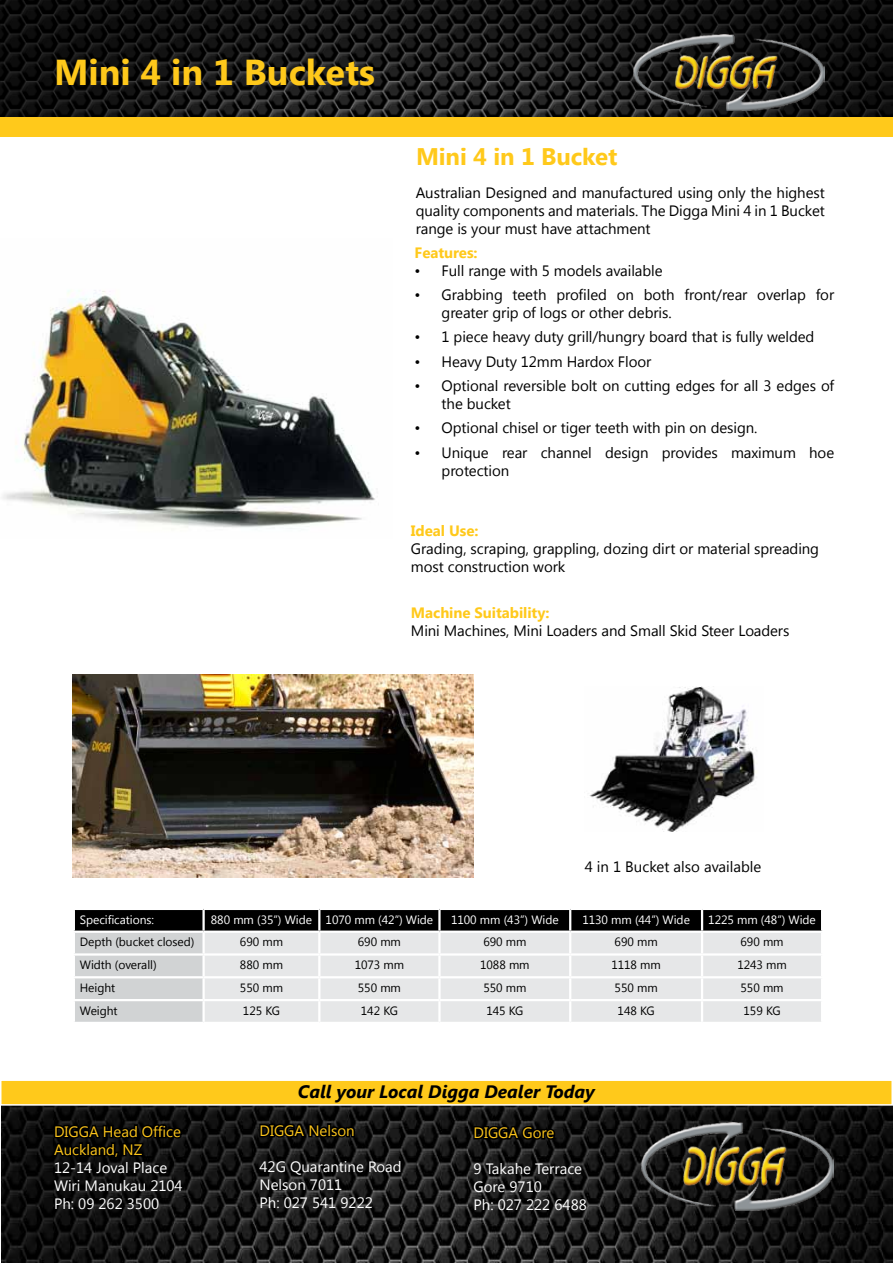
<style>
.page{position:relative;width:893px;height:1263px;background:#fff}
.page>*{position:absolute;margin:0;border:0;box-sizing:border-box;transform-origin:0 0}
.t1{font:700 36px "Segoe UI";color:#ffc91b}
.t2{font:700 24px "Segoe UI";letter-spacing:-.005em;color:#ffc91b}
.t3{font:italic 700 18px "Segoe UI";color:#000}
.t4{font:15px/18px "Segoe UI";letter-spacing:-.005em;color:#000}
.t5{font:15px/18px "Segoe UI";color:#fff}
.t6{font:15px/18px "Segoe UI";color:#fcc51b}
.t7{font:700 15px "Segoe UI";letter-spacing:-.005em;color:#ffc91b}
.t8{font:12px "Segoe UI";letter-spacing:-.005em;color:#000}
.t9{font:12px "Segoe UI";letter-spacing:-.005em;color:#fff}
</style>
<div class="page">
<img style="left:2px;top:1106px;width:891px;height:156px">
<img style="left:0;top:0;width:893px;height:117px">
<img style="left:641px;top:1123px;width:193px;height:87px">
<svg style="left:50px;top:1111px;width:133px;height:49px;background:#080808"></svg>
<svg style="left:258px;top:1110px;width:99px;height:30px;background:#0d0d0d"></svg>
<svg style="left:472px;top:1112px;width:85px;height:39px;background:#101010"></svg>
<svg style="left:75px;top:910px;width:746px;height:112px;background:#575858"></svg>
<div style="left:205px;top:933px;width:616px;height:89px;background:#e6e7e8"></div>
<hr style="left:73px;top:930px;width:131px;height:3px;background:#fff">
<hr style="left:204px;top:930px;width:115px;height:3px;background:#fff">
<hr style="left:319px;top:930px;width:120px;height:3px;background:#fff">
<hr style="left:439px;top:930px;width:131px;height:3px;background:#fff">
<hr style="left:570px;top:930px;width:132px;height:3px;background:#fff">
<hr style="left:702px;top:930px;width:121px;height:3px;background:#fff">
<hr style="left:202px;top:910px;width:3px;height:20px;background:#fff">
<hr style="left:318px;top:910px;width:2px;height:20px;background:#fff">
<hr style="left:438px;top:910px;width:3px;height:20px;background:#fff">
<hr style="left:569px;top:910px;width:2px;height:20px;background:#fff">
<hr style="left:701px;top:910px;width:2px;height:20px;background:#fff">
<hr style="left:202px;top:933px;width:3px;height:20px;background:#fff">
<hr style="left:318px;top:933px;width:2px;height:20px;background:#fff">
<hr style="left:438px;top:933px;width:3px;height:20px;background:#fff">
<hr style="left:569px;top:933px;width:2px;height:20px;background:#fff">
<hr style="left:701px;top:933px;width:2px;height:20px;background:#fff">
<hr style="left:204px;top:953px;width:115px;height:3px;background:#fff">
<hr style="left:319px;top:953px;width:120px;height:3px;background:#fff">
<hr style="left:439px;top:953px;width:131px;height:3px;background:#fff">
<hr style="left:570px;top:953px;width:132px;height:3px;background:#fff">
<hr style="left:702px;top:953px;width:121px;height:3px;background:#fff">
<hr style="left:204px;top:976px;width:115px;height:2px;background:#fff">
<hr style="left:319px;top:976px;width:120px;height:2px;background:#fff">
<hr style="left:439px;top:976px;width:131px;height:2px;background:#fff">
<hr style="left:570px;top:976px;width:132px;height:2px;background:#fff">
<hr style="left:702px;top:976px;width:121px;height:2px;background:#fff">
<hr style="left:204px;top:999px;width:115px;height:2px;background:#fff">
<hr style="left:319px;top:999px;width:120px;height:2px;background:#fff">
<hr style="left:439px;top:999px;width:131px;height:2px;background:#fff">
<hr style="left:570px;top:999px;width:132px;height:2px;background:#fff">
<hr style="left:702px;top:999px;width:121px;height:2px;background:#fff">
<hr style="left:73px;top:953px;width:131px;height:3px;background:#fff">
<hr style="left:202px;top:956px;width:3px;height:20px;background:#fff">
<hr style="left:318px;top:956px;width:2px;height:20px;background:#fff">
<hr style="left:438px;top:956px;width:3px;height:20px;background:#fff">
<hr style="left:569px;top:956px;width:2px;height:20px;background:#fff">
<hr style="left:701px;top:956px;width:2px;height:20px;background:#fff">
<hr style="left:73px;top:976px;width:131px;height:2px;background:#fff">
<hr style="left:202px;top:978px;width:3px;height:21px;background:#fff">
<hr style="left:318px;top:978px;width:2px;height:21px;background:#fff">
<hr style="left:438px;top:978px;width:3px;height:21px;background:#fff">
<hr style="left:569px;top:978px;width:2px;height:21px;background:#fff">
<hr style="left:701px;top:978px;width:2px;height:21px;background:#fff">
<hr style="left:73px;top:999px;width:131px;height:2px;background:#fff">
<hr style="left:202px;top:1001px;width:3px;height:21px;background:#fff">
<hr style="left:318px;top:1001px;width:2px;height:21px;background:#fff">
<hr style="left:438px;top:1001px;width:3px;height:21px;background:#fff">
<hr style="left:569px;top:1001px;width:2px;height:21px;background:#fff">
<hr style="left:701px;top:1001px;width:2px;height:21px;background:#fff">
<img style="left:633px;top:34px;width:192px;height:76px">
<img style="left:589px;top:687px;width:168px;height:144px">
<img style="left:2px;top:290px;width:373px;height:239px">
<div style="left:1px;top:1080px;width:891px;height:25px;background:#ffc91b"></div>
<div style="left:0;top:1079px;width:893px;height:27px;border:2px solid #fff"></div>
<div style="left:0;top:117px;width:893px;height:20px;background:#ffc91b"></div>
<img style="left:73px;top:674px;width:400px;height:204px">
<h1 class="t1" style="left:54px;top:47px;width:322px">Mini 4 in 1 Buckets</h1>
<h2 class="t2" style="left:416px;top:140px;width:203px">Mini 4 in 1 Bucket</h2>
<p class="t4" style="left:416px;top:183px;width:411px;text-align:justify">Australian Designed and manufactured using only the highest quality components and materials. The Digga Mini 4 in 1 Bucket range is your must have attachment</p>
<p class="t7" style="left:415px;top:242px;width:64px">Features:</p>
<p class="t4" style="left:415px;top:261px;width:250px">• Full range with 5 models available</p>
<p class="t4" style="left:442px;top:285px;width:394px;text-indent:-27px">• Grabbing teeth profiled on both front/rear overlap for greater grip of logs or other debris.</p>
<p class="t4" style="left:415px;top:327px;width:401px">• 1 piece heavy duty grill/hungry board that is fully welded</p>
<p class="t4" style="left:415px;top:352px;width:238px">• Heavy Duty 12mm Hardox Floor</p>
<p class="t4" style="left:442px;top:376px;width:394px;text-indent:-27px">• Optional reversible bolt on cutting edges for all 3 edges of the bucket</p>
<p class="t4" style="left:415px;top:418px;width:344px">• Optional chisel or tiger teeth with pin on design.</p>
<p class="t4" style="left:442px;top:443px;width:394px;text-indent:-27px">• Unique rear channel design provides maximum hoe protection</p>
<p class="t7" style="left:411px;top:520px;width:69px">Ideal Use:</p>
<p class="t4" style="left:411px;top:539px;width:410px">Grading, scraping, grappling, dozing dirt or material spreading most construction work</p>
<p class="t7" style="left:411px;top:602px;width:140px">Machine Suitability:</p>
<p class="t4" style="left:411px;top:621px;width:380px">Mini Machines, Mini Loaders and Small Skid Steer Loaders</p>
<p class="t4" style="left:585px;top:857px;width:178px">4 in 1 Bucket also available</p>
<p class="t9" style="left:80px;top:911px;width:76px">Specifications:</p>
<p class="t9" style="left:211px;top:911px;width:224px">880 mm (35”) Wide 1070 mm (42”) Wide</p>
<p class="t9" style="left:451px;top:911px;width:109px">1100 mm (43”) Wide</p>
<p class="t9" style="left:582px;top:911px;width:109px">1130 mm (44”) Wide</p>
<p class="t9" style="left:708px;top:911px;width:109px">1225 mm (48”) Wide</p>
<p class="t8" style="left:80px;top:934px;width:116px">Depth (bucket closed)</p>
<p class="t8" style="left:240px;top:934px;width:45px">690 mm</p>
<p class="t8" style="left:358px;top:934px;width:45px">690 mm</p>
<p class="t8" style="left:483px;top:934px;width:45px">690 mm</p>
<p class="t8" style="left:615px;top:934px;width:45px">690 mm</p>
<p class="t8" style="left:741px;top:934px;width:45px">690 mm</p>
<p class="t8" style="left:80px;top:957px;width:78px">Width (overall)</p>
<p class="t8" style="left:240px;top:957px;width:45px">880 mm</p>
<p class="t8" style="left:355px;top:957px;width:51px">1073 mm</p>
<p class="t8" style="left:480px;top:957px;width:51px">1088 mm</p>
<p class="t8" style="left:611px;top:957px;width:51px">1118 mm</p>
<p class="t8" style="left:737px;top:957px;width:51px">1243 mm</p>
<p class="t8" style="left:80px;top:979px;width:37px">Height</p>
<p class="t8" style="left:240px;top:979px;width:45px">550 mm</p>
<p class="t8" style="left:358px;top:979px;width:45px">550 mm</p>
<p class="t8" style="left:483px;top:979px;width:45px">550 mm</p>
<p class="t8" style="left:615px;top:979px;width:45px">550 mm</p>
<p class="t8" style="left:741px;top:979px;width:45px">550 mm</p>
<p class="t8" style="left:80px;top:1002px;width:39px">Weight</p>
<p class="t8" style="left:243px;top:1002px;width:39px">125 KG</p>
<p class="t8" style="left:361px;top:1002px;width:39px">142 KG</p>
<p class="t8" style="left:486px;top:1002px;width:39px">145 KG</p>
<p class="t8" style="left:618px;top:1002px;width:39px">148 KG</p>
<p class="t8" style="left:744px;top:1002px;width:39px">159 KG</p>
<p class="t6" style="left:54px;top:1122px;width:129px">DIGGA Head Office<br>Auckland, NZ</p>
<p class="t5" style="left:54px;top:1158px;width:130px">12-14 Joval Place<br>Wiri Manukau 2104<br>Ph: 09 262 3500</p>
<p class="t3" style="left:298px;top:1079px;width:299px">Call your Local Digga Dealer Today</p>
<p class="t6" style="left:259px;top:1121px;width:97px">DIGGA Nelson</p>
<p class="t5" style="left:259px;top:1157px;width:144px">42G Quarantine Road<br>Nelson 7011<br>Ph: 027 541 9222</p>
<p class="t6" style="left:473px;top:1123px;width:82px">DIGGA Gore</p>
<p class="t5" style="left:473px;top:1159px;width:115px">9 Takahe Terrace<br>Gore 9710<br>Ph: 027 222 6488</p>
</div>
